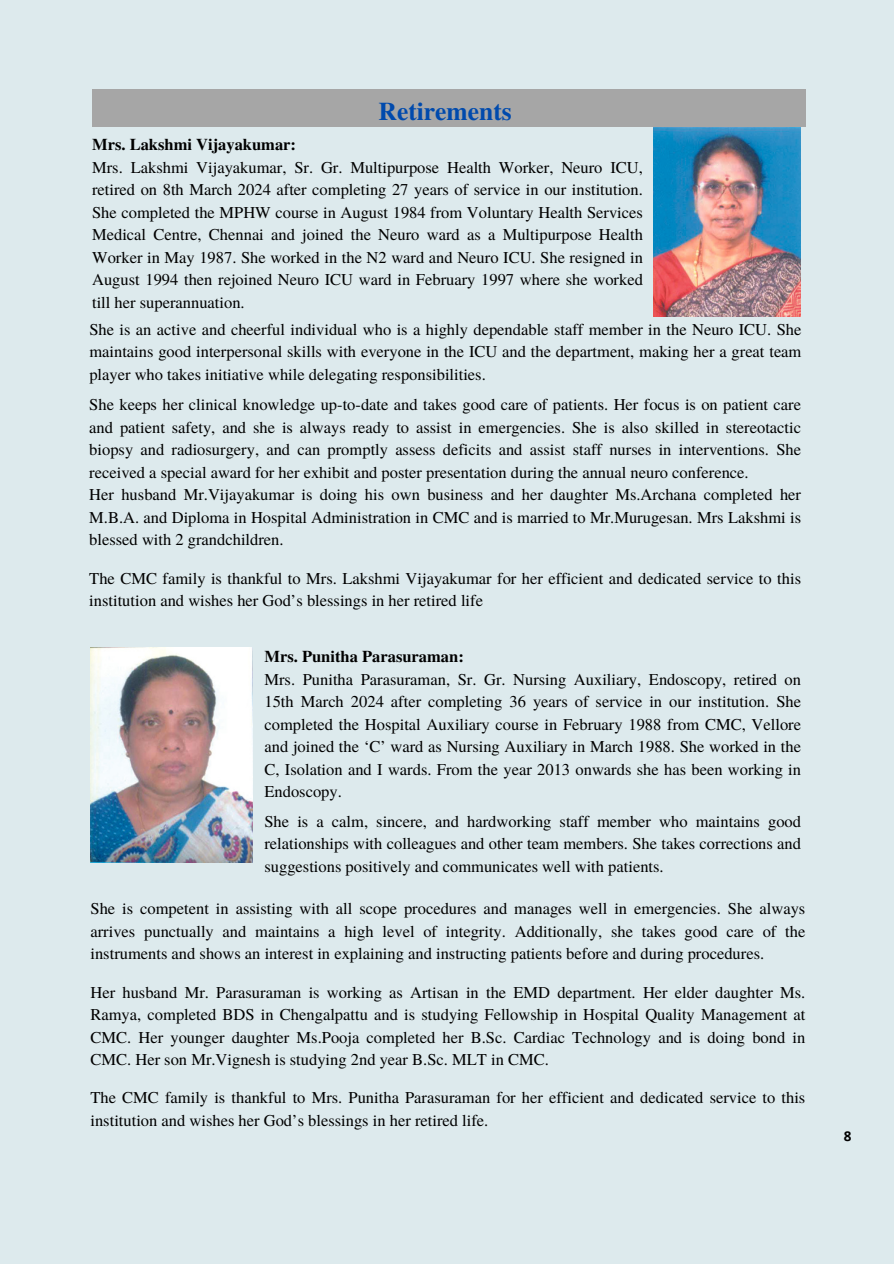
<style>
.page{position:relative;width:894px;height:1264px;background:#fff}
.page>*{position:absolute;margin:0;border:0;box-sizing:border-box;transform-origin:0 0}
.t1{font:700 25.5px "Te X Gyre Termes";color:#004aad}
.t2{font:16.5px/22.5px "Te X Gyre Termes";color:#000;text-align:justify}
.t3{font:700 16.5px "Te X Gyre Termes";color:#000}
.t4{font:700 13.5px "Open Sans";color:#000}
</style>
<div class="page">
<div style="left:0;top:0;width:893px;height:1263px;background:#ddeaed"></div>
<div style="left:92px;top:89px;width:713px;height:37px;background:#a6a6a6"></div>
<img style="left:653px;top:127px;width:147px;height:189px">
<img style="left:90px;top:647px;width:162px;height:215px">
<h1 class="t1" style="left:378px;top:92px;width:135px">Retirements</h1>
<p class="t3" style="left:92px;top:132px;width:205px">Mrs. Lakshmi Vijayakumar:</p>
<p class="t2" style="left:92px;top:155px;width:552px">Mrs. Lakshmi Vijayakumar, Sr. Gr. Multipurpose Health Worker, Neuro ICU, retired on 8th March 2024 after completing 27 years of service in our institution.<br>She completed the MPHW course in August 1984 from Voluntary Health Services Medical Centre, Chennai and joined the Neuro ward as a Multipurpose Health Worker in May 1987. She worked in the N2 ward and Neuro ICU. She resigned in August 1994 then rejoined Neuro ICU ward in February 1997 where she worked till her superannuation.</p>
<p class="t2" style="left:89px;top:317px;width:713px">She is an active and cheerful individual who is a highly dependable staff member in the Neuro ICU. She maintains good interpersonal skills with everyone in the ICU and the department, making her a great team player who takes initiative while delegating responsibilities.</p>
<p class="t2" style="left:89px;top:392px;width:713px">She keeps her clinical knowledge up-to-date and takes good care of patients. Her focus is on patient care and patient safety, and she is always ready to assist in emergencies. She is also skilled in stereotactic biopsy and radiosurgery, and can promptly assess deficits and assist staff nurses in interventions. She received a special award for her exhibit and poster presentation during the annual neuro conference.</p>
<p class="t2" style="left:89px;top:482px;width:713px">Her husband Mr.Vijayakumar is doing his own business and her daughter Ms.Archana completed her M.B.A. and Diploma in Hospital Administration in CMC and is married to Mr.Murugesan. Mrs Lakshmi is blessed with 2 grandchildren.</p>
<p class="t2" style="left:89px;top:566px;width:713px">The CMC family is thankful to Mrs. Lakshmi Vijayakumar for her efficient and dedicated service to this institution and wishes her God’s blessings in her retired life</p>
<p class="t3" style="left:264px;top:644px;width:201px">Mrs. Punitha Parasuraman:</p>
<p class="t2" style="left:264px;top:667px;width:538px">Mrs. Punitha Parasuraman, Sr. Gr. Nursing Auxiliary, Endoscopy, retired on 15th March 2024 after completing 36 years of service in our institution. She completed the Hospital Auxiliary course in February 1988 from CMC, Vellore and joined the ‘C’ ward as Nursing Auxiliary in March 1988. She worked in the C, Isolation and I wards. From the year 2013 onwards she has been working in Endoscopy.</p>
<p class="t2" style="left:264px;top:809px;width:538px">She is a calm, sincere, and hardworking staff member who maintains good relationships with colleagues and other team members. She takes corrections and suggestions positively and communicates well with patients.</p>
<p class="t2" style="left:90px;top:896px;width:716px">She is competent in assisting with all scope procedures and manages well in emergencies. She always arrives punctually and maintains a high level of integrity. Additionally, she takes good care of the instruments and shows an interest in explaining and instructing patients before and during procedures.</p>
<p class="t2" style="left:90px;top:979px;width:716px">Her husband Mr. Parasuraman is working as Artisan in the EMD department. Her elder daughter Ms.<br>Ramya, completed BDS in Chengalpattu and is studying Fellowship in Hospital Quality Management at CMC. Her younger daughter Ms.Pooja completed her B.Sc. Cardiac Technology and is doing bond in CMC. Her son Mr.Vignesh is studying 2nd year B.Sc. MLT in CMC.</p>
<p class="t2" style="left:90px;top:1085px;width:716px">The CMC family is thankful to Mrs. Punitha Parasuraman for her efficient and dedicated service to this institution and wishes her God’s blessings in her retired life.</p>
<p class="t4" style="left:843px;top:1126px;width:9px">8</p>
</div>
